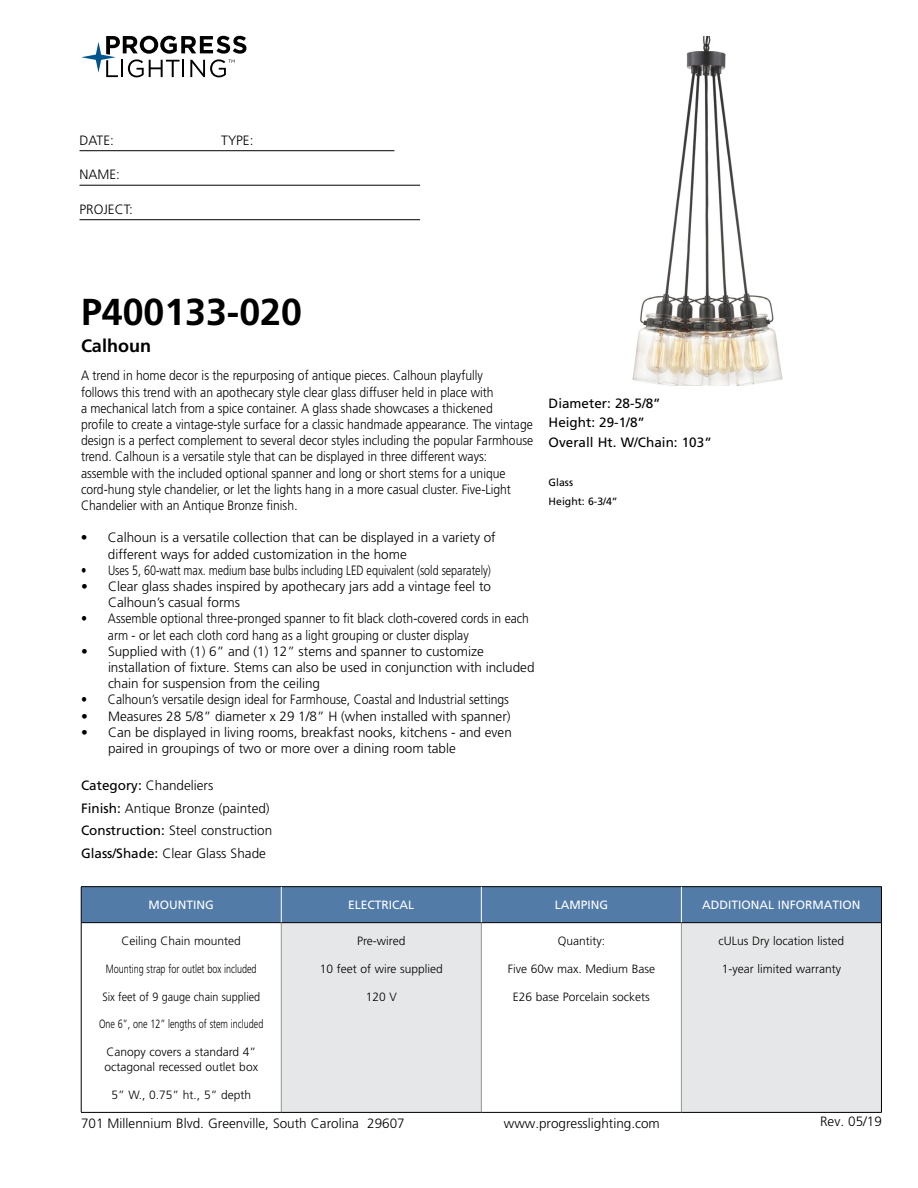
<style>
.page{position:relative;width:918px;height:1188px;background:#fff}
.page>*{position:absolute;margin:0;border:0;box-sizing:border-box;transform-origin:0 0}
.t1{font:700 37.5px "Frutiger LT Std";color:#000}
.t2{font:700 18px "Frutiger LT Std";color:#000}
.t3{font:300 13.5px/16.2px "Frutiger LT Std";color:#000;scale:.9 1}
.t4{font:300 13.5px/16.2px "Frutiger LT Std";color:#000}
.t5{font:300 13.5px "Frutiger LT Std";color:#000;scale:.8 1}
.t6{font:13.5px/19.5px "Frutiger LT Std";color:#000}
.t7{font:300 12px/15px "Frutiger LT Std";color:#000}
.t8{font:300 12px "Frutiger LT Std";color:#000;scale:.75 1}
.t9{font:12px "Frutiger LT Std";color:#fff}
.t10{font:300 12px "Frutiger LT Std";color:#000;scale:.9 1}
.t11{font:10.5px/19.5px "Frutiger LT Std";color:#000}
.s1{font-weight:400}
</style>
<div class="page">
<svg style="left:81px;top:36px;width:165px;height:41px"></svg>
<hr style="left:80px;top:150px;width:314px;height:1px;background:#000">
<hr style="left:80px;top:185px;width:340px;height:1px;background:#000">
<hr style="left:80px;top:219px;width:340px;height:1px;background:#000">
<div style="left:82px;top:887px;width:799px;height:35px;background:#527ba8"></div>
<div style="left:281px;top:923px;width:200px;height:189px;background:#e6e7e8"></div>
<div style="left:681px;top:923px;width:200px;height:189px;background:#e6e7e8"></div>
<hr style="left:281px;top:923px;width:1px;height:189px;background:#939598">
<hr style="left:481px;top:923px;width:1px;height:189px;background:#939598">
<hr style="left:681px;top:923px;width:1px;height:189px;background:#939598">
<hr style="left:81px;top:922px;width:200px;height:1px;background:#000">
<hr style="left:281px;top:922px;width:200px;height:1px;background:#000">
<hr style="left:481px;top:922px;width:200px;height:1px;background:#000">
<hr style="left:681px;top:922px;width:200px;height:1px;background:#000">
<hr style="left:81px;top:1112px;width:200px;height:1px;background:#000">
<hr style="left:281px;top:1112px;width:200px;height:1px;background:#000">
<hr style="left:481px;top:1112px;width:200px;height:1px;background:#000">
<hr style="left:681px;top:1112px;width:201px;height:1px;background:#000">
<hr style="left:81px;top:886px;width:200px;height:1px;background:#000">
<hr style="left:81px;top:887px;width:1px;height:36px;background:#000">
<hr style="left:281px;top:886px;width:200px;height:1px;background:#000">
<hr style="left:481px;top:886px;width:200px;height:1px;background:#000">
<hr style="left:681px;top:886px;width:201px;height:1px;background:#000">
<hr style="left:881px;top:887px;width:1px;height:36px;background:#000">
<hr style="left:81px;top:923px;width:1px;height:189px;background:#000">
<hr style="left:881px;top:923px;width:1px;height:189px;background:#000">
<hr style="left:281px;top:887px;width:1px;height:35px;background:#fff">
<hr style="left:681px;top:887px;width:1px;height:35px;background:#fff">
<hr style="left:481px;top:887px;width:1px;height:35px;background:#fff">
<img style="left:632px;top:36px;width:151px;height:349px">
<p class="t4" style="left:80px;top:132px;width:36px">DATE:</p>
<p class="t4" style="left:221px;top:132px;width:34px">TYPE:</p>
<p class="t4" style="left:80px;top:167px;width:42px">NAME:</p>
<p class="t4" style="left:80px;top:201px;width:55px">PROJECT:</p>
<h1 class="t1" style="left:81px;top:290px;width:222px">P400133-020</h1>
<h2 class="t2" style="left:81px;top:335px;width:72px">Calhoun</h2>
<p class="t3" style="left:81px;top:368px;width:504px">A trend in home decor is the repurposing of antique pieces. Calhoun playfully<br>follows this trend with an apothecary style clear glass diffuser held in place with<br>a mechanical latch from a spice container. A glass shade showcases a thickened<br>profile to create a vintage-style surface for a classic handmade appearance. The vintage design is a perfect complement to several decor styles including the popular Farmhouse trend. Calhoun is a versatile style that can be displayed in three different ways: assemble with the included optional spanner and long or short stems for a unique cord-hung style chandelier, or let the lights hang in a more casual cluster. Five-Light Chandelier with an Antique Bronze finish.</p>
<p class="t4" style="left:108px;top:530px;width:389px;text-indent:-27px">• Calhoun is a versatile collection that can be displayed in a variety of different ways for added customization in the home</p>
<p class="t5" style="left:81px;top:562px;width:514px">• Uses 5, 60-watt max. medium base bulbs including LED equivalent (sold separately)</p>
<p class="t4" style="left:108px;top:578px;width:385px;text-indent:-27px">• Clear glass shades inspired by apothecary jars add a vintage feel to<br>Calhoun’s casual forms</p>
<p class="t3" style="left:108px;top:611px;width:469px;text-indent:-27px">• Assemble optional three-pronged spanner to fit black cloth-covered cords in each arm - or let each cloth cord hang as a light grouping or cluster display</p>
<p class="t4" style="left:108px;top:643px;width:428px;text-indent:-27px">• Supplied with (1) 6” and (1) 12” stems and spanner to customize installation of fixture. Stems can also be used in conjunction with included chain for suspension from the ceiling</p>
<p class="t3" style="left:81px;top:692px;width:477px">• Calhoun’s versatile design ideal for Farmhouse, Coastal and Industrial settings</p>
<p class="t4" style="left:81px;top:708px;width:431px">• Measures 28 5/8” diameter x 29 1/8” H (when installed with spanner)</p>
<p class="t4" style="left:108px;top:724px;width:405px;text-indent:-27px">• Can be displayed in living rooms, breakfast nooks, kitchens - and even paired in groupings of two or more over a dining room table</p>
<p class="t4" style="left:81px;top:775px;width:193px;line-height:22.5px"><span class="s1">Category:</span> Chandeliers<br><span class="s1">Finish:</span> Antique Bronze (painted)<br><span class="s1">Construction:</span> Steel construction<br><span class="s1">Glass/Shade:</span> Clear Glass Shade</p>
<p class="t6" style="left:549px;top:393px;width:165px">Diameter: 28-5/8”<br>Height: 29-1/8”<br>Overall Ht. W/Chain: 103”</p>
<p class="t11" style="left:549px;top:472px;width:71px">Glass<br>Height: 6-3/4”</p>
<p class="t9" style="left:149px;top:898px;width:67px">MOUNTING</p>
<p class="t9" style="left:348px;top:898px;width:68px">ELECTRICAL</p>
<p class="t9" style="left:555px;top:898px;width:55px">LAMPING</p>
<p class="t9" style="left:702px;top:898px;width:160px">ADDITIONAL INFORMATION</p>
<p class="t7" style="left:122px;top:934px;width:121px">Ceiling Chain mounted</p>
<p class="t8" style="left:106px;top:962px;width:203px">Mounting strap for outlet box included</p>
<p class="t10" style="left:102px;top:990px;width:177px">Six feet of 9 gauge chain supplied</p>
<p class="t8" style="left:99px;top:1017px;width:221px">One 6”, one 12” lengths of stem included</p>
<p class="t7" style="left:105px;top:1045px;width:155px">Canopy covers a standard 4” octagonal recessed outlet box</p>
<p class="t7" style="left:111px;top:1087px;width:141px">5” W., 0.75” ht., 5” depth</p>
<p class="t7" style="left:357px;top:934px;width:50px">Pre-wired</p>
<p class="t7" style="left:320px;top:961px;width:125px">10 feet of wire supplied</p>
<p class="t7" style="left:366px;top:989px;width:33px">120 V</p>
<p class="t7" style="left:719px;top:934px;width:127px">cULus Dry location listed</p>
<p class="t7" style="left:722px;top:961px;width:121px">1-year limited warranty</p>
<p class="t7" style="left:558px;top:934px;width:49px">Quantity:</p>
<p class="t7" style="left:508px;top:961px;width:149px">Five 60w max. Medium Base</p>
<p class="t7" style="left:513px;top:989px;width:138px">E26 base Porcelain sockets</p>
<p class="t4" style="left:81px;top:1115px;width:325px">701 Millennium Blvd. Greenville, South Carolina 29607</p>
<p class="t4" style="left:504px;top:1115px;width:158px">www.progresslighting.com</p>
<p class="t4" style="left:820px;top:1114px;width:63px">Rev. 05/19</p>
</div>
